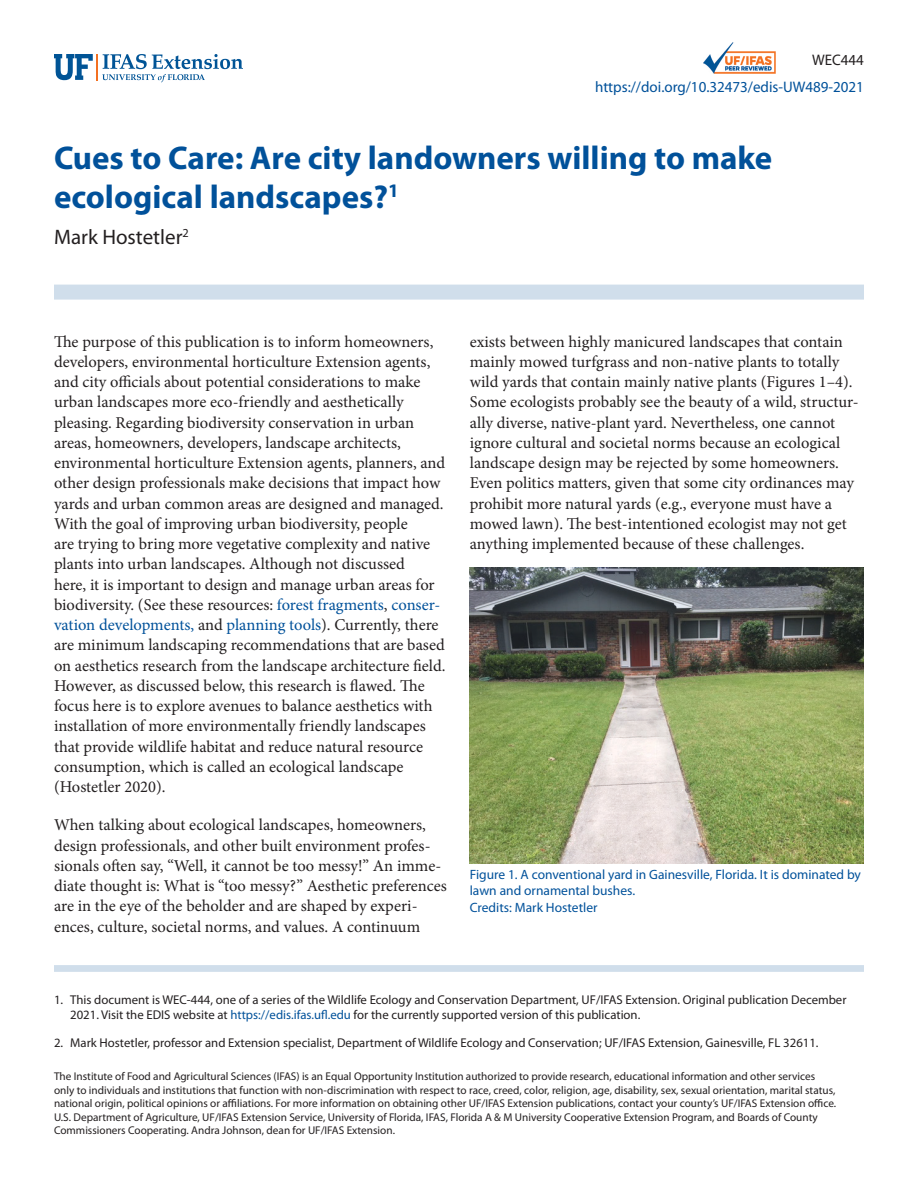
<style>
.page{position:relative;width:918px;height:1188px;background:#fff}
.page>*{position:absolute;margin:0;border:0;box-sizing:border-box;transform-origin:0 0}
.TitleRegular{font:700 33px/39.6px "Myriad Pro";color:#01519a}
.Author{font:21px "Myriad Pro";color:#231f20}
.Paragraph{font:16.5px/20.2px "Minion Pro";color:#231f20}
.PubNumber{font:15.3px "Myriad Pro";color:#01519a}
.PubNumber-2{font:15.3px "Myriad Pro";color:#231f20}
.t1{font:13.5px/16.5px "Myriad Pro";color:#01519a}
.t2{font:12.75px/15.3px "Myriad Pro";color:#231f20}
.Disclaimer{font:11.25px/13.5px "Myriad Pro";color:#231f20}
.s1{color:#01519a}
</style>
<div class="page">
<img style="left:703px;top:43px;width:72px;height:30px">
<svg style="left:54px;top:54px;width:189px;height:28px"></svg>
<div style="left:54px;top:285px;width:810px;height:15px;background:#d0deeb"></div>
<div style="left:54px;top:965px;width:810px;height:7px;background:#d0deeb"></div>
<img style="left:470px;top:568px;width:394px;height:295px">
<p class="PubNumber-2" style="left:812px;top:51px;width:53px">WEC444</p>
<p class="PubNumber" style="left:595px;top:78px;width:270px">https://doi.org/10.32473/edis-UW489-2021</p>
<p class="TitleRegular" style="left:54px;top:137px;width:720px">Cues to Care: Are city landowners willing to make ecological landscapes?<sup>1</sup></p>
<p class="Author" style="left:54px;top:224px;width:136px">Mark Hostetler<sup>2</sup></p>
<p class="Paragraph" style="left:54px;top:331px;width:393px">The purpose of this publication is to inform homeowners, developers, environmental horticulture Extension agents, and city officials about potential considerations to make urban landscapes more eco-friendly and aesthetically pleasing. Regarding biodiversity conservation in urban areas, homeowners, developers, landscape architects, environmental horticulture Extension agents, planners, and other design professionals make decisions that impact how yards and urban common areas are designed and managed.<br>With the goal of improving urban biodiversity, people<br>are trying to bring more vegetative complexity and native plants into urban landscapes. Although not discussed<br>here, it is important to design and manage urban areas for biodiversity. (See these resources: <span class="s1">forest fragments</span>, <span class="s1">conser&shy;vation developments,</span> and <span class="s1">planning tools</span>). Currently, there are minimum landscaping recommendations that are based on aesthetics research from the landscape architecture field.<br>However, as discussed below, this research is flawed. The focus here is to explore avenues to balance aesthetics with installation of more environmentally friendly landscapes that provide wildlife habitat and reduce natural resource consumption, which is called an ecological landscape (Hostetler 2020).</p>
<p class="Paragraph" style="left:54px;top:815px;width:394px">When talking about ecological landscapes, homeowners, design professionals, and other built environment profes&shy;sionals often say, “Well, it cannot be too messy!” An imme&shy;diate thought is: What is “too messy?” Aesthetic preferences are in the eye of the beholder and are shaped by experi&shy;ences, culture, societal norms, and values. A continuum</p>
<p class="Paragraph" style="left:470px;top:331px;width:390px">exists between highly manicured landscapes that contain mainly mowed turfgrass and non-native plants to totally wild yards that contain mainly native plants (Figures 1–4).<br>Some ecologists probably see the beauty of a wild, structur&shy;ally diverse, native-plant yard. Nevertheless, one cannot ignore cultural and societal norms because an ecological landscape design may be rejected by some homeowners.<br>Even politics matters, given that some city ordinances may prohibit more natural yards (e.g., everyone must have a mowed lawn). The best-intentioned ecologist may not get anything implemented because of these challenges.</p>
<p class="t1" style="left:470px;top:866px;width:393px">Figure 1. A conventional yard in Gainesville, Florida. It is dominated by lawn and ornamental bushes.<br>Credits: Mark Hostetler</p>
<p class="t2" style="left:70px;top:992px;width:778px;text-indent:-16px">1. This document is WEC-444, one of a series of the Wildlife Ecology and Conservation Department, UF/IFAS Extension. Original publication December<br>2021. Visit the EDIS website at <span class="s1">https://edis.ifas.ufl.edu</span> for the currently supported version of this publication.</p>
<p class="t2" style="left:54px;top:1035px;width:766px">2. Mark Hostetler, professor and Extension specialist, Department of Wildlife Ecology and Conservation; UF/IFAS Extension, Gainesville, FL 32611.</p>
<p class="Disclaimer" style="left:54px;top:1069px;width:784px">The Institute of Food and Agricultural Sciences (IFAS) is an Equal Opportunity Institution authorized to provide research, educational information and other services only to individuals and institutions that function with non-discrimination with respect to race, creed, color, religion, age, disability, sex, sexual orientation, marital status, national origin, political opinions or affiliations. For more information on obtaining other UF/IFAS Extension publications, contact your county’s UF/IFAS Extension office.<br>U.S. Department of Agriculture, UF/IFAS Extension Service, University of Florida, IFAS, Florida A &amp; M University Cooperative Extension Program, and Boards of County Commissioners Cooperating. Andra Johnson, dean for UF/IFAS Extension.</p>
</div>
